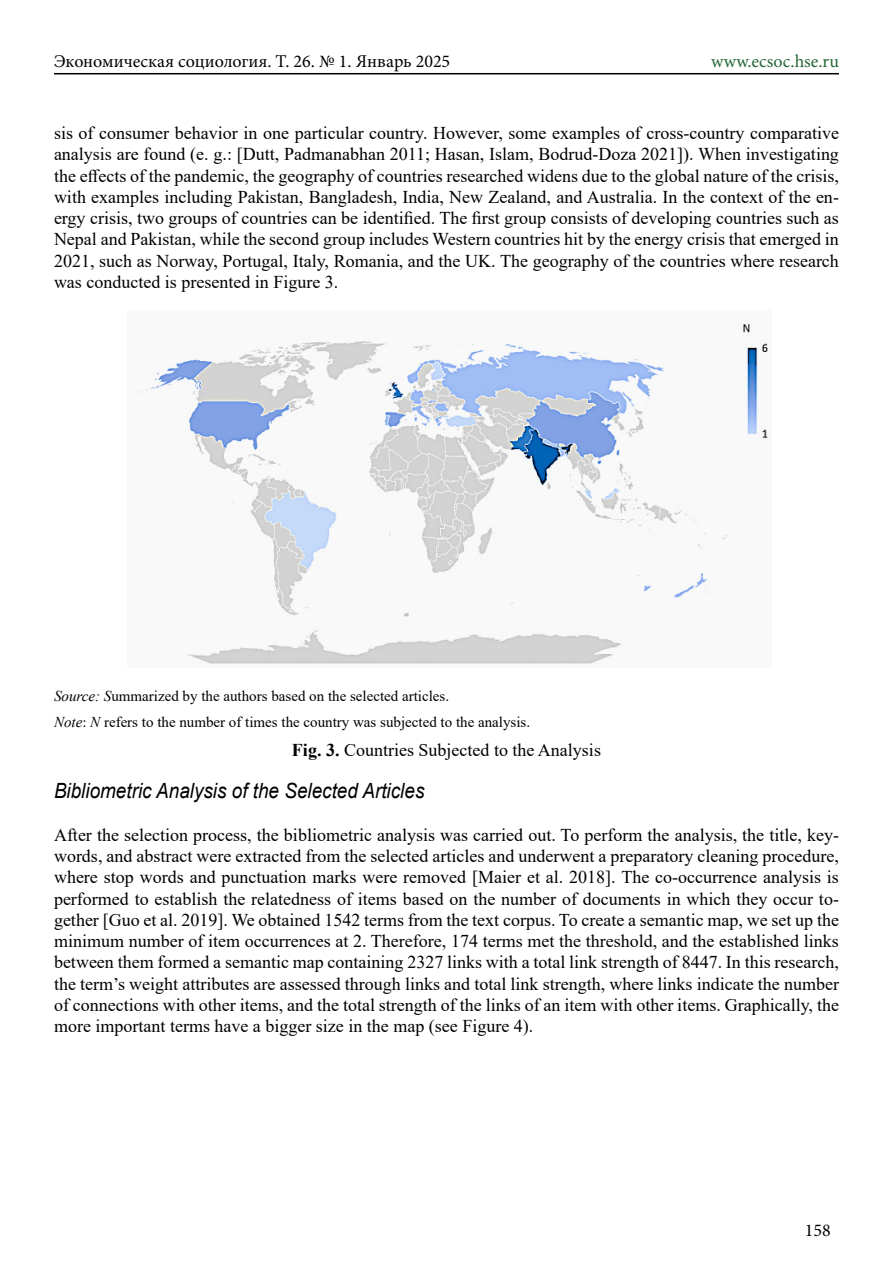
<style>
.page{position:relative;width:893px;height:1263px;background:#fff}
.page>*{position:absolute;margin:0;border:0;box-sizing:border-box;transform-origin:0 0}
.t1{font:italic 21px "Arial";color:#000;scale:.9 1}
.t2{font:18px/21.3px "Times New Roman";color:#000;text-align:justify}
.t3{font:18px "Minion Pro";color:#000}
.t4{font:18px "Minion Pro";letter-spacing:.01em;color:#246736}
.t5{font:15px/26.5px "Times New Roman";color:#000}
.s1{font-style:italic}
.s2{font-weight:700}
</style>
<div class="page">
<hr style="left:54px;top:73px;width:785px;height:1px;background:#000">
<img style="left:140px;top:324px;width:628px;height:340px">
<p class="t3" style="left:54px;top:50px;width:398px">Экономическая социология. Т. 26. № 1. Январь 2025</p>
<p class="t4" style="left:711px;top:50px;width:129px">www.ecsoc.hse.ru</p>
<p class="t2" style="left:54px;top:122px;width:786px">sis of consumer behavior in one particular country. However, some examples of cross-country comparative analysis are found (e. g.: [Dutt, Padmanabhan 2011; Hasan, Islam, Bodrud-Doza 2021]). When investigating the effects of the pandemic, the geography of countries researched widens due to the global nature of the crisis, with examples including Pakistan, Bangladesh, India, New Zealand, and Australia. In the context of the en&shy;ergy crisis, two groups of countries can be identified. The first group consists of developing countries such as Nepal and Pakistan, while the second group includes Western countries hit by the energy crisis that emerged in 2021, such as Norway, Portugal, Italy, Romania, and the UK. The geography of the countries where research was conducted is presented in Figure 3.</p>
<p class="t5" style="left:54px;top:682px;width:478px"><span class="s1">Source: S</span>ummarized by the authors based on the selected articles.<br><span class="s1">Note</span>: <span class="s1">N</span> refers to the number of times the country was subjected to the analysis.</p>
<p class="t2" style="left:292px;top:738px;width:310px"><span class="s2">Fig. 3.</span> Countries Subjected to the Analysis</p>
<p class="t1" style="left:54px;top:777px;width:413px">Bibliometric Analysis of the Selected Articles</p>
<p class="t2" style="left:54px;top:823px;width:786px">After the selection process, the bibliometric analysis was carried out. To perform the analysis, the title, key&shy;words, and abstract were extracted from the selected articles and underwent a preparatory cleaning procedure, where stop words and punctuation marks were removed [Maier et al. 2018]. The co-occurrence analysis is performed to establish the relatedness of items based on the number of documents in which they occur to&shy;gether [Guo et al. 2019]. We obtained 1542 terms from the text corpus. To create a semantic map, we set up the minimum number of item occurrences at 2. Therefore, 174 terms met the threshold, and the established links between them formed a semantic map containing 2327 links with a total link strength of 8447. In this research, the term’s weight attributes are assessed through links and total link strength, where links indicate the number of connections with other items, and the total strength of the links of an item with other items. Graphically, the more important terms have a bigger size in the map (see Figure 4).</p>
<p class="t3" style="left:805px;top:1218px;width:27px">158</p>
</div>
